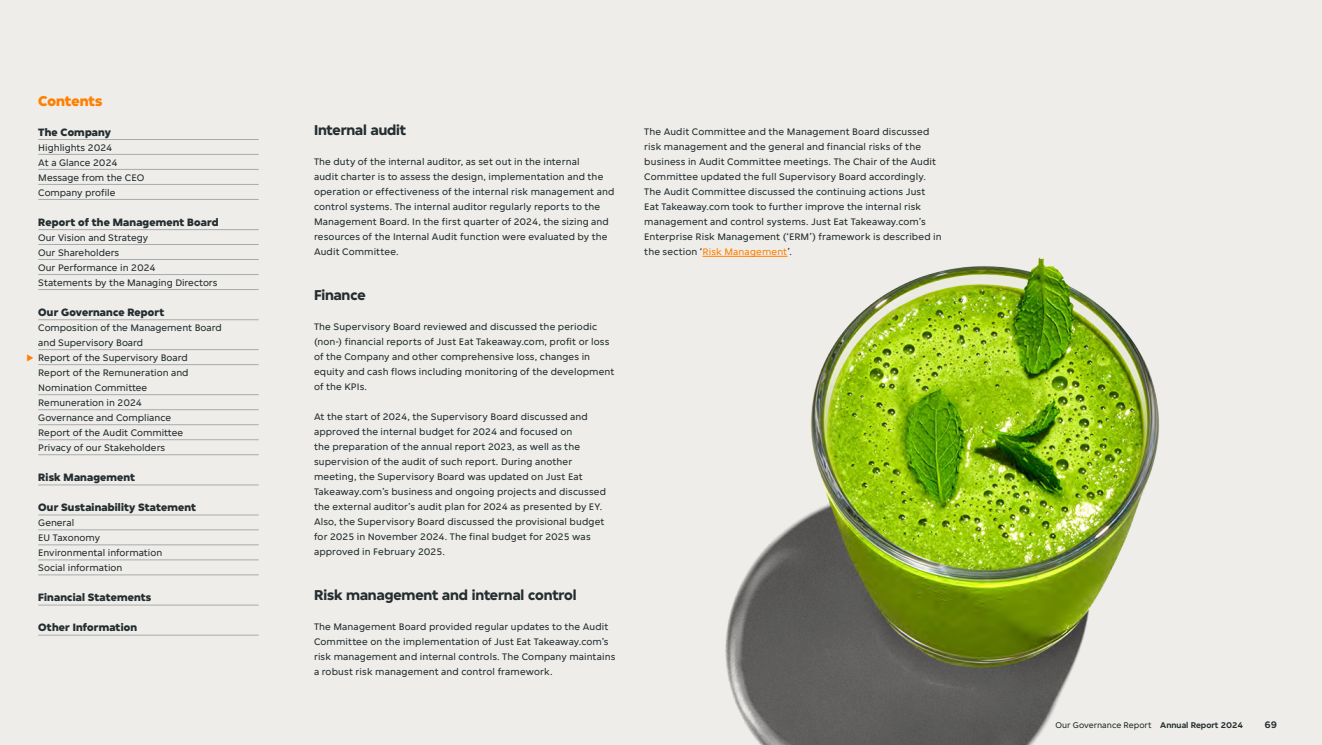
<style>
.page{position:relative;width:1322px;height:745px;background:#fff}
.page>*{position:absolute;margin:0;border:0;box-sizing:border-box;transform-origin:0 0}
.t1{font:800 15px "JET Sans VF2";letter-spacing:-.005em;color:#242e30}
.t2{font:800 15px "JET Sans VF2";color:#ff8000}
.t3{font:800 11.25px "JET Sans VF2";letter-spacing:.015em;color:#242e30}
.Body{font:800 10px/15px "JET Sans VF2";letter-spacing:.01em;color:#242e30}
.t4{font:800 8.75px "JET Sans VF2";color:#242e30}
.s1{color:#ff8000}
</style>
<div class="page">
<div style="left:259px;top:0;width:1063px;height:744px;background:#efedea"></div>
<img style="left:702px;top:255px;width:457px;height:489px">
<hr style="left:702px;top:256px;width:85px;height:1px;background:#ff8000">
<div style="left:0;top:0;width:269px;height:744px;background:#efedea"></div>
<hr style="left:38px;top:139px;width:221px;height:1px;background:#a7abac">
<hr style="left:38px;top:154px;width:221px;height:1px;background:#a7abac">
<hr style="left:38px;top:169px;width:221px;height:1px;background:#a7abac">
<hr style="left:38px;top:184px;width:221px;height:1px;background:#a7abac">
<hr style="left:38px;top:199px;width:221px;height:1px;background:#a7abac">
<hr style="left:38px;top:229px;width:221px;height:1px;background:#a7abac">
<hr style="left:38px;top:244px;width:221px;height:1px;background:#a7abac">
<hr style="left:38px;top:259px;width:221px;height:1px;background:#a7abac">
<hr style="left:38px;top:274px;width:221px;height:1px;background:#a7abac">
<hr style="left:38px;top:289px;width:221px;height:1px;background:#a7abac">
<hr style="left:38px;top:319px;width:221px;height:1px;background:#a7abac">
<hr style="left:38px;top:349px;width:221px;height:1px;background:#a7abac">
<hr style="left:38px;top:364px;width:221px;height:1px;background:#a7abac">
<hr style="left:38px;top:394px;width:221px;height:1px;background:#a7abac">
<hr style="left:38px;top:409px;width:221px;height:1px;background:#a7abac">
<hr style="left:38px;top:424px;width:221px;height:1px;background:#a7abac">
<hr style="left:38px;top:439px;width:221px;height:1px;background:#a7abac">
<hr style="left:38px;top:454px;width:221px;height:1px;background:#a7abac">
<hr style="left:38px;top:484px;width:221px;height:1px;background:#a7abac">
<hr style="left:38px;top:514px;width:221px;height:1px;background:#a7abac">
<hr style="left:38px;top:529px;width:221px;height:1px;background:#a7abac">
<hr style="left:38px;top:544px;width:221px;height:1px;background:#a7abac">
<hr style="left:38px;top:559px;width:221px;height:1px;background:#a7abac">
<hr style="left:38px;top:574px;width:221px;height:1px;background:#a7abac">
<hr style="left:38px;top:604px;width:221px;height:1px;background:#a7abac">
<hr style="left:38px;top:634px;width:221px;height:1px;background:#a7abac">
<h1 class="t2" style="left:38px;top:90px;width:66px">Contents</h1>
<p class="t3" style="left:38px;top:124px;width:74px">The Company</p>
<p class="Body" style="left:38px;top:140px;width:107px">Highlights 2024<br>At a Glance 2024<br>Message from the CEO<br>Company profile</p>
<p class="t3" style="left:38px;top:214px;width:182px">Report of the Management Board</p>
<p class="Body" style="left:38px;top:230px;width:181px">Our Vision and Strategy<br>Our Shareholders<br>Our Performance in 2024<br>Statements by the Managing Directors</p>
<p class="t3" style="left:38px;top:304px;width:128px">Our Governance Report</p>
<p class="Body" style="left:38px;top:320px;width:185px">Composition of the Management Board and Supervisory Board<br>Report of the Supervisory Board<br>Report of the Remuneration and<br>Nomination Committee<br>Remuneration in 2024<br>Governance and Compliance<br>Report of the Audit Committee<br>Privacy of our Stakeholders</p>
<p class="t3" style="left:38px;top:469px;width:98px">Risk Management</p>
<p class="t3" style="left:38px;top:499px;width:159px">Our Sustainability Statement</p>
<p class="Body" style="left:38px;top:515px;width:125px">General<br>EU Taxonomy<br>Environmental information<br>Social information</p>
<p class="t3" style="left:38px;top:589px;width:115px">Financial Statements</p>
<p class="t3" style="left:38px;top:619px;width:100px">Other Information</p>
<h3 class="t1" style="left:314px;top:120px;width:94px">Internal audit</h3>
<p class="Body" style="left:314px;top:154px;width:302px">The duty of the internal auditor, as set out in the internal<br>audit charter is to assess the design, implementation and the operation or effectiveness of the internal risk management and control systems. The internal auditor regularly reports to the Management Board. In the first quarter of 2024, the sizing and resources of the Internal Audit function were evaluated by the Audit Committee.</p>
<h3 class="t1" style="left:314px;top:285px;width:53px">Finance</h3>
<p class="Body" style="left:314px;top:319px;width:302px">The Supervisory Board reviewed and discussed the periodic (non-) financial reports of Just Eat Takeaway.com, profit or loss of the Company and other comprehensive loss, changes in equity and cash flows including monitoring of the development of the KPIs.</p>
<p class="Body" style="left:314px;top:409px;width:294px">At the start of 2024, the Supervisory Board discussed and approved the internal budget for 2024 and focused on<br>the preparation of the annual report 2023, as well as the supervision of the audit of such report. During another meeting, the Supervisory Board was updated on Just Eat Takeaway.com’s business and ongoing projects and discussed the external auditor’s audit plan for 2024 as presented by EY.<br>Also, the Supervisory Board discussed the provisional budget for 2025 in November 2024. The final budget for 2025 was approved in February 2025.</p>
<h3 class="t1" style="left:314px;top:585px;width:264px">Risk management and internal control</h3>
<p class="Body" style="left:314px;top:619px;width:303px">The Management Board provided regular updates to the Audit Committee on the implementation of Just Eat Takeaway.com’s risk management and internal controls. The Company maintains a robust risk management and control framework.</p>
<p class="Body" style="left:644px;top:124px;width:299px">The Audit Committee and the Management Board discussed risk management and the general and financial risks of the business in Audit Committee meetings. The Chair of the Audit Committee updated the full Supervisory Board accordingly.<br>The Audit Committee discussed the continuing actions Just Eat Takeaway.com took to further improve the internal risk management and control systems. Just Eat Takeaway.com’s Enterprise Risk Management (‘ERM’) framework is described in the section ‘<span class="s1">Risk Management</span>’.</p>
<p class="t4" style="left:1055px;top:718px;width:189px">Our Governance Report Annual Report 2024</p>
<p class="Body" style="left:1264px;top:716px;width:14px">69</p>
</div>
